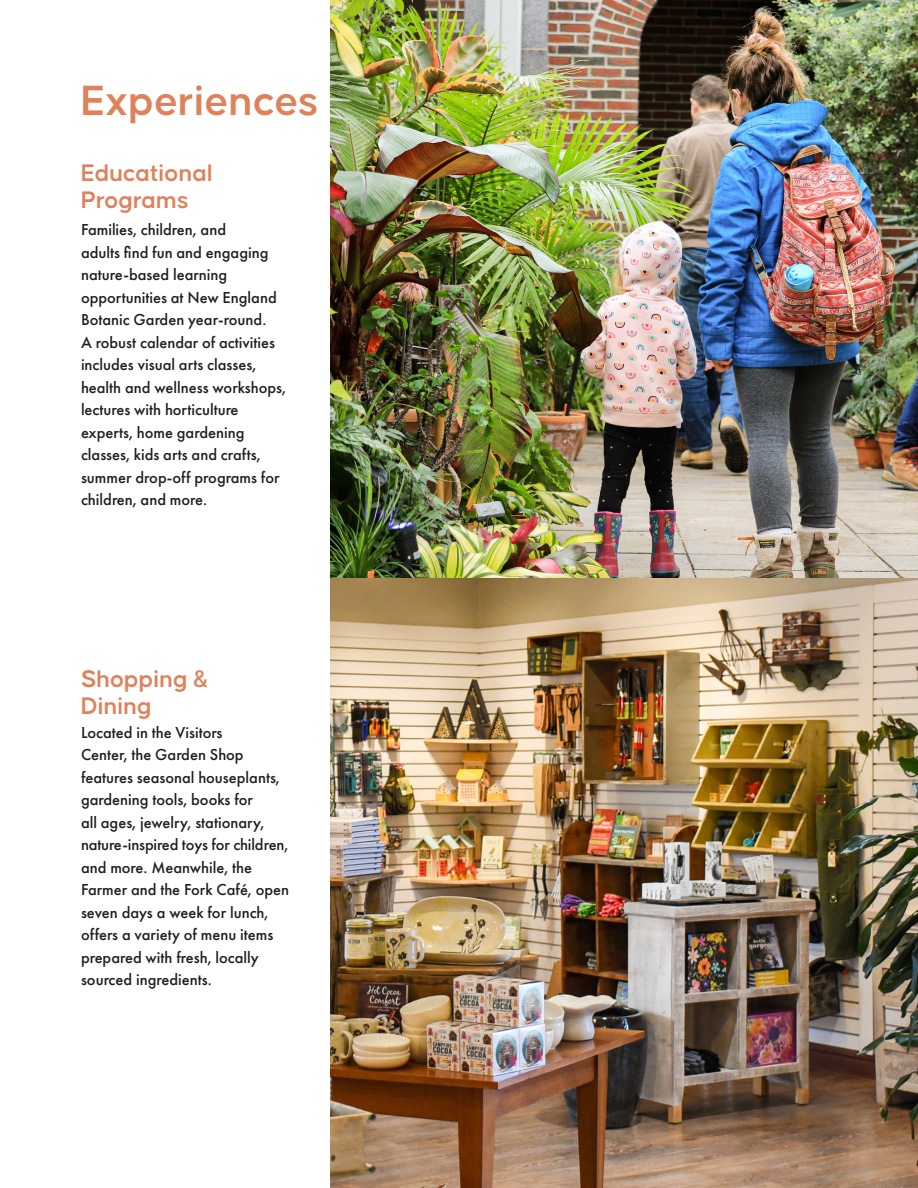
<style>
.page{position:relative;width:918px;height:1188px;background:#fff}
.page>*{position:absolute;margin:0;border:0;box-sizing:border-box;transform-origin:0 0}
.t1{font:600 45px "Causten";color:#df815b}
.t2{font:600 25.5px/27px "Causten";color:#df815b}
.t3{font:500 16.5px/22.5px "Futura PT";color:#231f20}
</style>
<div class="page">
<img style="left:330px;top:0;width:588px;height:1188px">
<p class="t1" style="left:81px;top:76px;width:239px">Experiences</p>
<p class="t2" style="left:81px;top:159px;width:133px">Educational<br>Programs</p>
<p class="t3" style="left:81px;top:218px;width:207px">Families, children, and<br>adults find fun and engaging nature-based learning opportunities at New England<br>Botanic Garden year-round.<br>A robust calendar of activities includes visual arts classes, health and wellness workshops, lectures with horticulture experts, home gardening classes, kids arts and crafts, summer drop-off programs for children, and more.</p>
<p class="t2" style="left:81px;top:665px;width:130px">Shopping &amp;<br>Dining</p>
<p class="t3" style="left:81px;top:721px;width:210px">Located in the Visitors<br>Center, the Garden Shop features seasonal houseplants, gardening tools, books for<br>all ages, jewelry, stationary, nature-inspired toys for children, and more. Meanwhile, the<br>Farmer and the Fork Café, open seven days a week for lunch, offers a variety of menu items prepared with fresh, locally sourced ingredients.</p>
</div>
